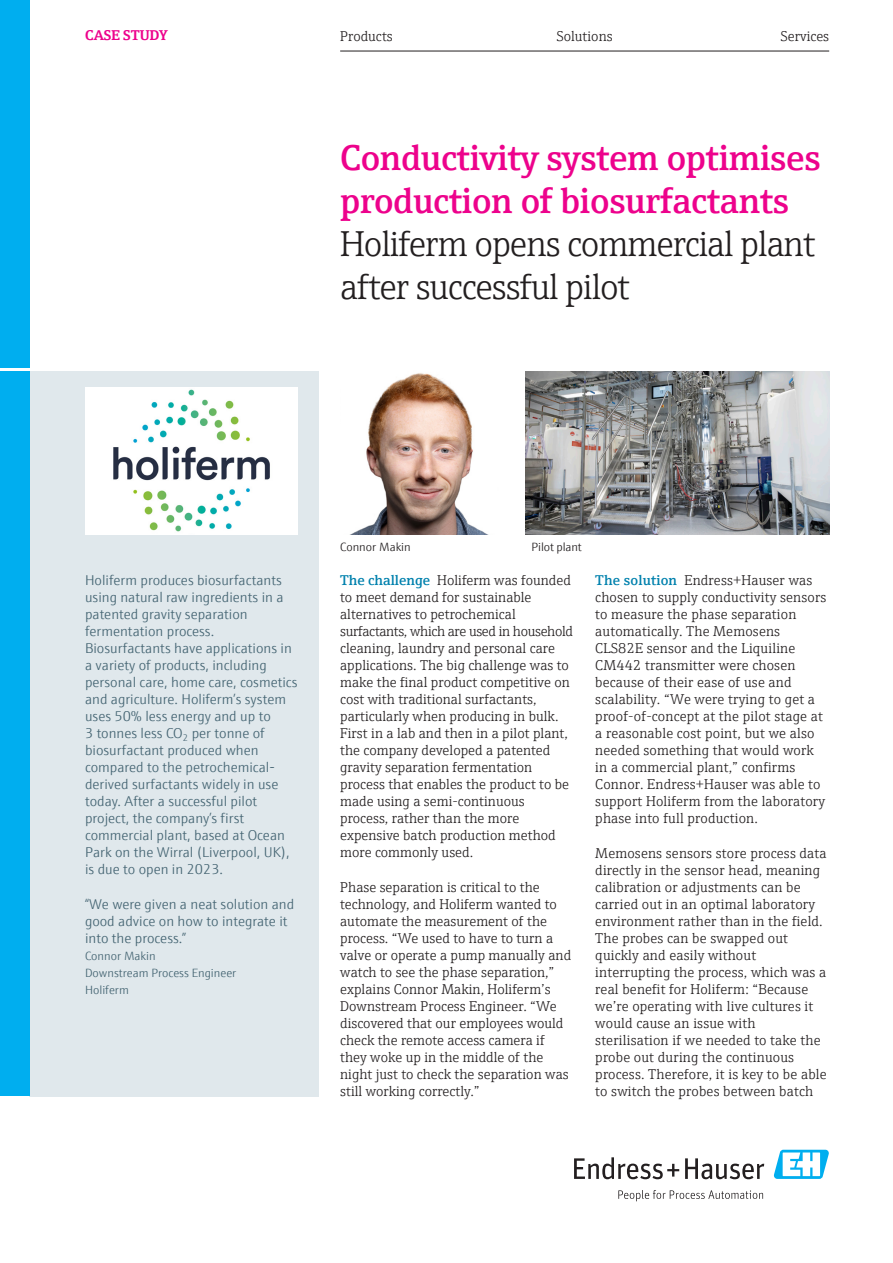
<style>
.page{position:relative;width:893px;height:1263px;background:#fff}
.page>*{position:absolute;margin:0;border:0;box-sizing:border-box;transform-origin:0 0}
.Brochure_Title_Headl{font:600 36px/43.2px "E+H Serif";letter-spacing:-.01em;color:#ed028c}
.Brochure_Title_Headl-2{font:300 36px/43.2px "E+H Serif";letter-spacing:-.03em;color:#231f20}
.General_Copy_Accent{font:300 14.25px/17px "E+H Serif";color:#231f20}
.General_Copy_Accent-2{font:300 14.25px/17px "E+H Sans";color:#446472}
.General_Copy_Default{font:300 14.25px/17px "E+H Sans";color:#446472}
.General_Internal_Con{font:700 14.25px "E+H Serif";color:#ed028c}
.General_Copy_Default-2{font:300 12px "E+H Sans";color:#446472}
.General_Copy_Accent-3{font:300 12px "E+H Sans";color:#231f20}
.s1{font-weight:600;color:#0081ad}
</style>
<div class="page">
<div style="left:30px;top:371px;width:289px;height:725px;background:#e0e8ec"></div>
<img style="left:350px;top:373px;width:139px;height:162px">
<img style="left:525px;top:371px;width:304px;height:164px">
<svg style="left:574px;top:1157px;width:105px;height:22px"></svg>
<svg style="left:685px;top:1158px;width:79px;height:21px"></svg>
<svg style="left:618px;top:1190px;width:145px;height:11px"></svg>
<svg style="left:773px;top:1150px;width:56px;height:29px"></svg>
<div style="left:0;top:0;width:30px;height:1096px;background:#00aeef"></div>
<hr style="left:0;top:369px;width:32px;height:2px;background:#fff">
<hr style="left:340px;top:51px;width:489px;height:1px;background:#231f20">
<img style="left:85px;top:387px;width:213px;height:148px">
<p class="General_Internal_Con" style="left:85px;top:24px;width:84px">CASE STUDY</p>
<p class="General_Copy_Accent" style="left:340px;top:27px;width:54px">Products</p>
<p class="General_Copy_Accent" style="left:557px;top:27px;width:57px">Solutions</p>
<p class="General_Copy_Accent" style="left:781px;top:27px;width:50px">Services</p>
<p class="Brochure_Title_Headl" style="left:340px;top:133px;width:482px">Conductivity system optimises production of biosurfactants</p>
<p class="Brochure_Title_Headl-2" style="left:340px;top:220px;width:477px">Holiferm opens commercial plant after successful pilot</p>
<p class="General_Copy_Accent-2" style="left:85px;top:571px;width:214px">Holiferm produces biosurfactants using natural raw ingredients in a patented gravity separation fermentation process.<br>Biosurfactants have applications in a variety of products, including personal care, home care, cosmetics and agriculture. Holiferm’s system uses 50% less energy and up to<br>3 tonnes less CO<sub>2</sub> per tonne of biosurfactant produced when compared to the petrochemical&shy;derived surfactants widely in use today. After a successful pilot project, the company’s first commercial plant, based at Ocean<br>Park on the Wirral (Liverpool, UK), is due to open in 2023.</p>
<p class="General_Copy_Default" style="left:85px;top:894px;width:211px">“We were given a neat solution and good advice on how to integrate it into the process.”</p>
<p class="General_Copy_Default-2" style="left:85px;top:947px;width:72px">Connor Makin</p>
<p class="General_Copy_Default-2" style="left:85px;top:964px;width:153px">Downstream Process Engineer</p>
<p class="General_Copy_Default-2" style="left:85px;top:981px;width:45px">Holiferm</p>
<p class="General_Copy_Accent-3" style="left:340px;top:538px;width:72px">Connor Makin</p>
<p class="General_Copy_Accent-3" style="left:531px;top:538px;width:52px">Pilot plant</p>
<p class="General_Copy_Accent" style="left:340px;top:571px;width:234px"><span class="s1">The challenge</span> Holiferm was founded to meet demand for sustainable alternatives to petrochemical surfactants, which are used in household cleaning, laundry and personal care applications. The big challenge was to make the final product competitive on cost with traditional surfactants, particularly when producing in bulk.<br>First in a lab and then in a pilot plant, the company developed a patented gravity separation fermentation process that enables the product to be made using a semi-continuous process, rather than the more expensive batch production method more commonly used.</p>
<p class="General_Copy_Accent" style="left:340px;top:877px;width:233px">Phase separation is critical to the technology, and Holiferm wanted to automate the measurement of the process. “We used to have to turn a valve or operate a pump manually and watch to see the phase separation,” explains Connor Makin, Holiferm’s Downstream Process Engineer. “We discovered that our employees would check the remote access camera if they woke up in the middle of the night just to check the separation was still working correctly.”</p>
<p class="General_Copy_Accent" style="left:595px;top:571px;width:233px"><span class="s1">The solution</span> Endress+Hauser was chosen to supply conductivity sensors to measure the phase separation automatically. The Memosens CLS82E sensor and the Liquiline CM442 transmitter were chosen because of their ease of use and scalability. “We were trying to get a proof-of-concept at the pilot stage at a reasonable cost point, but we also needed something that would work in a commercial plant,” confirms Connor. Endress+Hauser was able to support Holiferm from the laboratory phase into full production.</p>
<p class="General_Copy_Accent" style="left:595px;top:843px;width:233px">Memosens sensors store process data directly in the sensor head, meaning calibration or adjustments can be carried out in an optimal laboratory environment rather than in the field.<br>The probes can be swapped out quickly and easily without interrupting the process, which was a real benefit for Holiferm: “Because we’re operating with live cultures it would cause an issue with sterilisation if we needed to take the probe out during the continuous process. Therefore, it is key to be able to switch the probes between batch</p>
</div>
